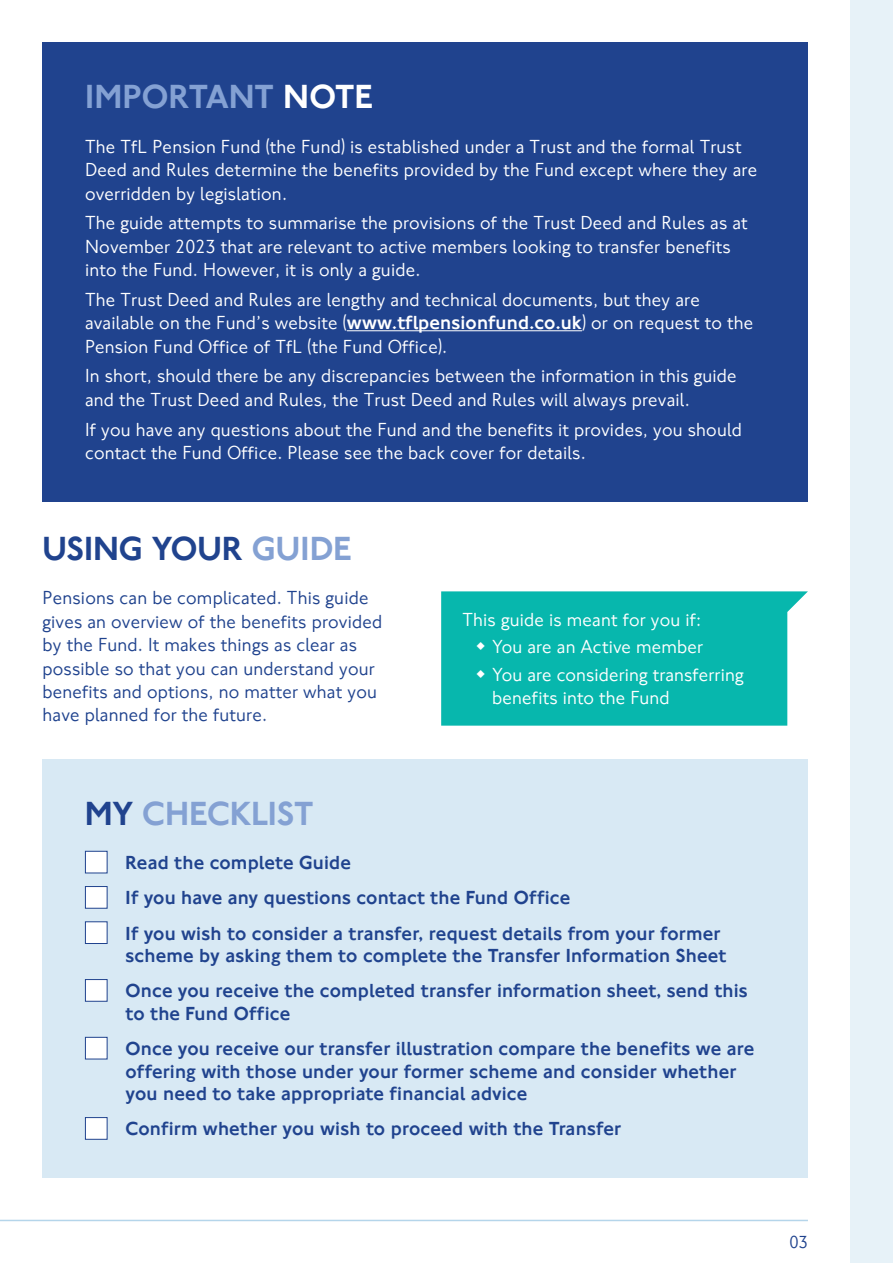
<style>
.page{position:relative;width:893px;height:1263px;background:#fff}
.page>*{position:absolute;margin:0;border:0;box-sizing:border-box;transform-origin:0 0}
.t1{font:500 34.5px "NJ Font";letter-spacing:.005em;color:#84a1d3}
.t2{font:500 34.5px "NJ Font";letter-spacing:.005em;color:#20438e}
.t3{font:19.5px/23.4px "NJ Font";letter-spacing:.01em;color:#fff}
.t4{font:500 19.5px/22.5px "NJ Font";letter-spacing:.01em;color:#20438e}
.t5{font:19.5px/23.4px "NJ Font";letter-spacing:.01em;color:#20438e}
.t6{font:18px "NJ Font";color:#20438e}
.s1{color:#fff}
.s2{font-weight:500}
.s3{color:#84a1d3}
.s4{color:#20438e}
</style>
<div class="page">
<hr style="left:0;top:1220px;width:808px;height:1px;background:#b5d5ea">
<div style="left:850px;top:0;width:43px;height:1263px;background:#e7f2f8"></div>
<div style="left:43px;top:43px;width:765px;height:459px;background:#20438e"></div>
<hr style="left:347px;top:330px;width:235px;height:1px;background:#fff">
<svg style="left:441px;top:591px;width:367px;height:135px;background:#15bbb1"></svg>
<div style="left:43px;top:760px;width:765px;height:418px;background:#d8e9f4"></div>
<div style="left:85px;top:851px;width:22px;height:22px;background:#fff;border:1px solid #20438e"></div>
<div style="left:85px;top:886px;width:22px;height:23px;background:#fff;border:1px solid #20438e"></div>
<div style="left:85px;top:921px;width:22px;height:23px;background:#fff;border:1px solid #20438e"></div>
<div style="left:85px;top:979px;width:22px;height:23px;background:#fff;border:1px solid #20438e"></div>
<div style="left:85px;top:1037px;width:22px;height:22px;background:#fff;border:1px solid #20438e"></div>
<div style="left:85px;top:1117px;width:22px;height:23px;background:#fff;border:1px solid #20438e"></div>
<svg style="left:477px;top:642px;width:8px;height:8px"></svg>
<svg style="left:477px;top:670px;width:8px;height:8px"></svg>
<p class="t1" style="left:85px;top:76px;width:289px">IMPORTANT <span class="s1">NOTE</span></p>
<p class="t3" style="left:85px;top:135px;width:674px">The TfL Pension Fund (the Fund) is established under a Trust and the formal Trust<br>Deed and Rules determine the benefits provided by the Fund except where they are overridden by legislation.</p>
<p class="t3" style="left:85px;top:212px;width:664px">The guide attempts to summarise the provisions of the Trust Deed and Rules as at<br>November 2023 that are relevant to active members looking to transfer benefits into the Fund. However, it is only a guide.</p>
<p class="t3" style="left:85px;top:288px;width:670px">The Trust Deed and Rules are lengthy and technical documents, but they are available on the Fund’s website (<span class="s2">www.tflpensionfund.co.uk</span>) or on request to the<br>Pension Fund Office of TfL (the Fund Office).</p>
<p class="t3" style="left:85px;top:365px;width:653px">In short, should there be any discrepancies between the information in this guide and the Trust Deed and Rules, the Trust Deed and Rules will always prevail.</p>
<p class="t3" style="left:85px;top:418px;width:658px">If you have any questions about the Fund and the benefits it provides, you should contact the Fund Office. Please see the back cover for details.</p>
<p class="t2" style="left:43px;top:527px;width:311px">USING YOUR <span class="s3">GUIDE</span></p>
<p class="t5" style="left:43px;top:587px;width:341px">Pensions can be complicated. This guide gives an overview of the benefits provided by the Fund. It makes things as clear as possible so that you can understand your benefits and options, no matter what you have planned for the future.</p>
<p class="t3" style="left:462px;top:608px;width:240px">This guide is meant for you if:</p>
<p class="t3" style="left:492px;top:636px;width:212px">You are an Active member</p>
<p class="t3" style="left:492px;top:663px;width:253px">You are considering transferring benefits into the Fund</p>
<p class="t1" style="left:85px;top:793px;width:230px"><span class="s4">MY</span> CHECKLIST</p>
<p class="t4" style="left:126px;top:852px;width:227px">Read the complete Guide</p>
<p class="t4" style="left:126px;top:887px;width:446px">If you have any questions contact the Fund Office</p>
<p class="t4" style="left:126px;top:922px;width:602px">If you wish to consider a transfer, request details from your former scheme by asking them to complete the Transfer Information Sheet</p>
<p class="t4" style="left:126px;top:980px;width:624px">Once you receive the completed transfer information sheet, send this to the Fund Office</p>
<p class="t4" style="left:126px;top:1038px;width:630px">Once you receive our transfer illustration compare the benefits we are offering with those under your former scheme and consider whether you need to take appropriate financial advice</p>
<p class="t4" style="left:126px;top:1118px;width:497px">Confirm whether you wish to proceed with the Transfer</p>
<p class="t6" style="left:789px;top:1231px;width:20px">03</p>
</div>
